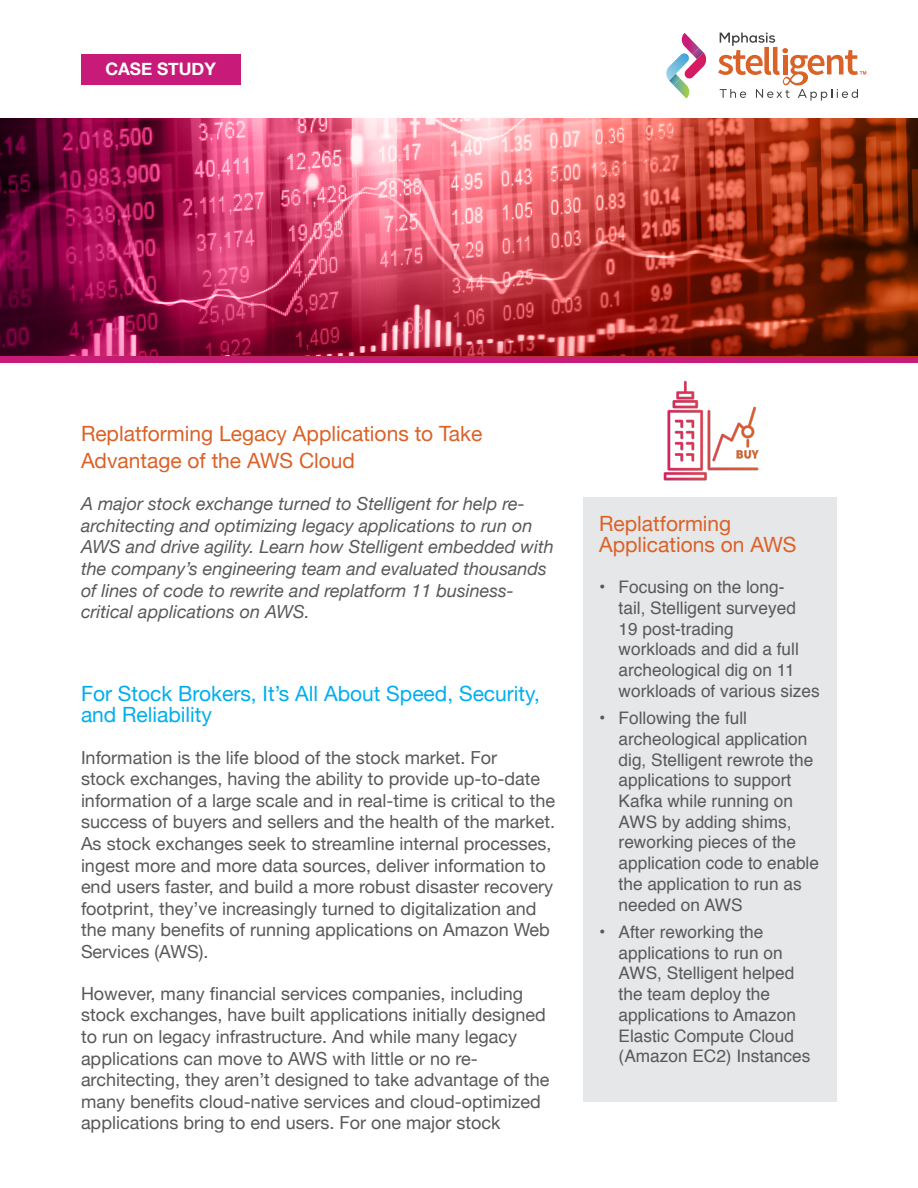
<style>
.page{position:relative;width:918px;height:1188px;background:#fff}
.page>*{position:absolute;margin:0;border:0;box-sizing:border-box;transform-origin:0 0}
.t1{font:21px/27px "Helvetica Neue";color:#db6127}
.t2{font:21px/21px "Helvetica Neue";color:#00aeef}
.t3{font:18px/21.6px "Helvetica Neue";color:#58595b}
.t4{font:italic 18px/21.6px "Helvetica Neue";color:#58595b}
.t5{font:17.25px/20.7px "Helvetica";color:#58595b}
.t6{font:700 17.25px "Helvetica Neue";color:#fff}
.s1{font-family:"Helvetica Neue";font-size:18px}
</style>
<div class="page">
<svg style="left:666px;top:33px;width:41px;height:66px"></svg>
<svg style="left:718px;top:33px;width:148px;height:68px"></svg>
<div style="left:81px;top:54px;width:159px;height:30px;background:#c81a78"></div>
<div style="left:0;top:356px;width:918px;height:7px;background:#c81a78"></div>
<div style="left:583px;top:497px;width:254px;height:605px;background:#e6e7e8"></div>
<img style="left:663px;top:380px;width:96px;height:101px">
<svg style="left:0;top:119px;width:918px;height:237px;background:#a43445"></svg>
<p class="t6" style="left:105px;top:56px;width:112px">CASE STUDY</p>
<p class="t1" style="left:81px;top:422px;width:403px">Replatforming Legacy Applications to Take<br>Advantage of the AWS Cloud</p>
<p class="t4" style="left:81px;top:494px;width:474px">A major stock exchange turned to Stelligent for help re&shy;architecting and optimizing legacy applications to run on AWS and drive agility. Learn how Stelligent embedded with the company’s engineering team and evaluated thousands of lines of code to rewrite and replatform 11 business&shy;critical applications on AWS.</p>
<p class="t2" style="left:81px;top:684px;width:460px">For Stock Brokers, It’s All About Speed, Security, and Reliability</p>
<p class="t3" style="left:81px;top:747px;width:476px">Information is the life blood of the stock market. For<br>stock exchanges, having the ability to provide up-to-date information of a large scale and in real-time is critical to the success of buyers and sellers and the health of the market.<br>As stock exchanges seek to streamline internal processes, ingest more and more data sources, deliver information to end users faster, and build a more robust disaster recovery footprint, they’ve increasingly turned to digitalization and the many benefits of running applications on Amazon Web Services (AWS).</p>
<p class="t3" style="left:81px;top:984px;width:470px">However, many financial services companies, including stock exchanges, have built applications initially designed to run on legacy infrastructure. And while many legacy applications can move to AWS with little or no re&shy;architecting, they aren’t designed to take advantage of the many benefits cloud-native services and cloud-optimized applications bring to end users. For one major stock</p>
<p class="t1" style="left:599px;top:515px;width:199px;line-height:21px">Replatforming<br>Applications on AWS</p>
<p class="t5" style="left:619px;top:577px;width:203px;text-indent:-20px"><span class="s1">•</span> Focusing on the long-<br>tail, Stelligent surveyed<br>19 post-trading<br>workloads and did a full archeological dig on 11 workloads of various sizes</p>
<p class="t5" style="left:619px;top:708px;width:202px;text-indent:-20px"><span class="s1">•</span> Following the full archeological application dig, Stelligent rewrote the applications to support<br>Kafka while running on<br>AWS by adding shims, reworking pieces of the application code to enable the application to run as needed on AWS</p>
<p class="t5" style="left:619px;top:922px;width:193px;text-indent:-20px"><span class="s1">•</span> After reworking the applications to run on<br>AWS, Stelligent helped the team deploy the applications to Amazon<br>Elastic Compute Cloud (Amazon EC2) Instances</p>
</div>
